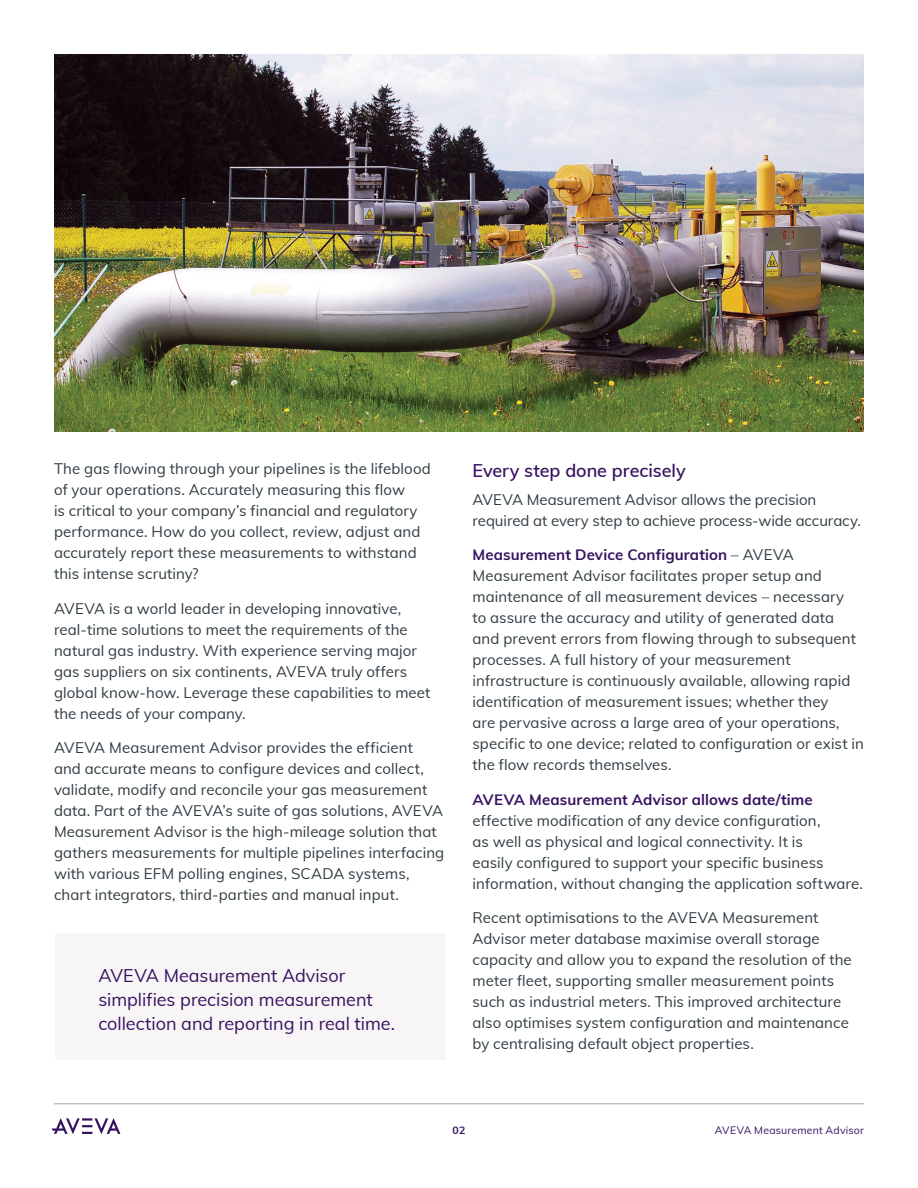
<style>
.page{position:relative;width:918px;height:1188px;background:#fff}
.page>*{position:absolute;margin:0;border:0;box-sizing:border-box;transform-origin:0 0}
.Pull_Quote{font:18px/24px "Muli";color:#371260}
.S1_Subheadlines{font:600 18px "Muli";color:#371260}
.Body_Copy{font:15px/21px "Muli";letter-spacing:.005em;color:#2f3b41}
.t1{font:10.5px "Muli";letter-spacing:.02em;color:#371260}
.t2{font:700 10.5px "Muli";color:#371260}
.s1{font-weight:700;color:#371260}
</style>
<div class="page">
<hr style="left:54px;top:1104px;width:810px;height:1px;background:#a3a7a9">
<svg style="left:52px;top:1118px;width:68px;height:16px"></svg>
<div style="left:55px;top:933px;width:391px;height:127px;background:#f8f5f6"></div>
<img style="left:54px;top:54px;width:810px;height:378px">
<p class="Body_Copy" style="left:54px;top:457px;width:378px">The gas flowing through your pipelines is the lifeblood of your operations. Accurately measuring this flow<br>is critical to your company’s financial and regulatory performance. How do you collect, review, adjust and accurately report these measurements to withstand this intense scrutiny?</p>
<p class="Body_Copy" style="left:54px;top:597px;width:378px">AVEVA is a world leader in developing innovative, real-time solutions to meet the requirements of the natural gas industry. With experience serving major gas suppliers on six continents, AVEVA truly offers global know-how. Leverage these capabilities to meet the needs of your company.</p>
<p class="Body_Copy" style="left:54px;top:736px;width:392px">AVEVA Measurement Advisor provides the efficient<br>and accurate means to configure devices and collect, validate, modify and reconcile your gas measurement data. Part of the AVEVA’s suite of gas solutions, AVEVA Measurement Advisor is the high-mileage solution that gathers measurements for multiple pipelines interfacing with various EFM polling engines, SCADA systems, chart integrators, third-parties and manual input.</p>
<p class="Pull_Quote" style="left:98px;top:962px;width:298px">AVEVA Measurement Advisor simplifies precision measurement collection and reporting in real time.</p>
<p class="S1_Subheadlines" style="left:472px;top:457px;width:215px">Every step done precisely</p>
<p class="Body_Copy" style="left:472px;top:488px;width:390px">AVEVA Measurement Advisor allows the precision required at every step to achieve process-wide accuracy.</p>
<p class="Body_Copy" style="left:472px;top:544px;width:393px"><span class="s1">Measurement Device Configuration</span> – AVEVA Measurement Advisor facilitates proper setup and maintenance of all measurement devices – necessary<br>to assure the accuracy and utility of generated data and prevent errors from flowing through to subsequent processes. A full history of your measurement infrastructure is continuously available, allowing rapid identification of measurement issues; whether they<br>are pervasive across a large area of your operations, specific to one device; related to configuration or exist in the flow records themselves.</p>
<p class="Body_Copy" style="left:472px;top:788px;width:392px"><span class="s1">AVEVA Measurement Advisor allows date/time </span>effective modification of any device configuration,<br>as well as physical and logical connectivity. It is<br>easily configured to support your specific business information, without changing the application software.</p>
<p class="Body_Copy" style="left:472px;top:907px;width:381px">Recent optimisations to the AVEVA Measurement Advisor meter database maximise overall storage capacity and allow you to expand the resolution of the meter fleet, supporting smaller measurement points such as industrial meters. This improved architecture also optimises system configuration and maintenance by centralising default object properties.</p>
<p class="t2" style="left:453px;top:1123px;width:14px">02</p>
<p class="t1" style="left:715px;top:1122px;width:151px">AVEVA Measurement Advisor</p>
</div>
